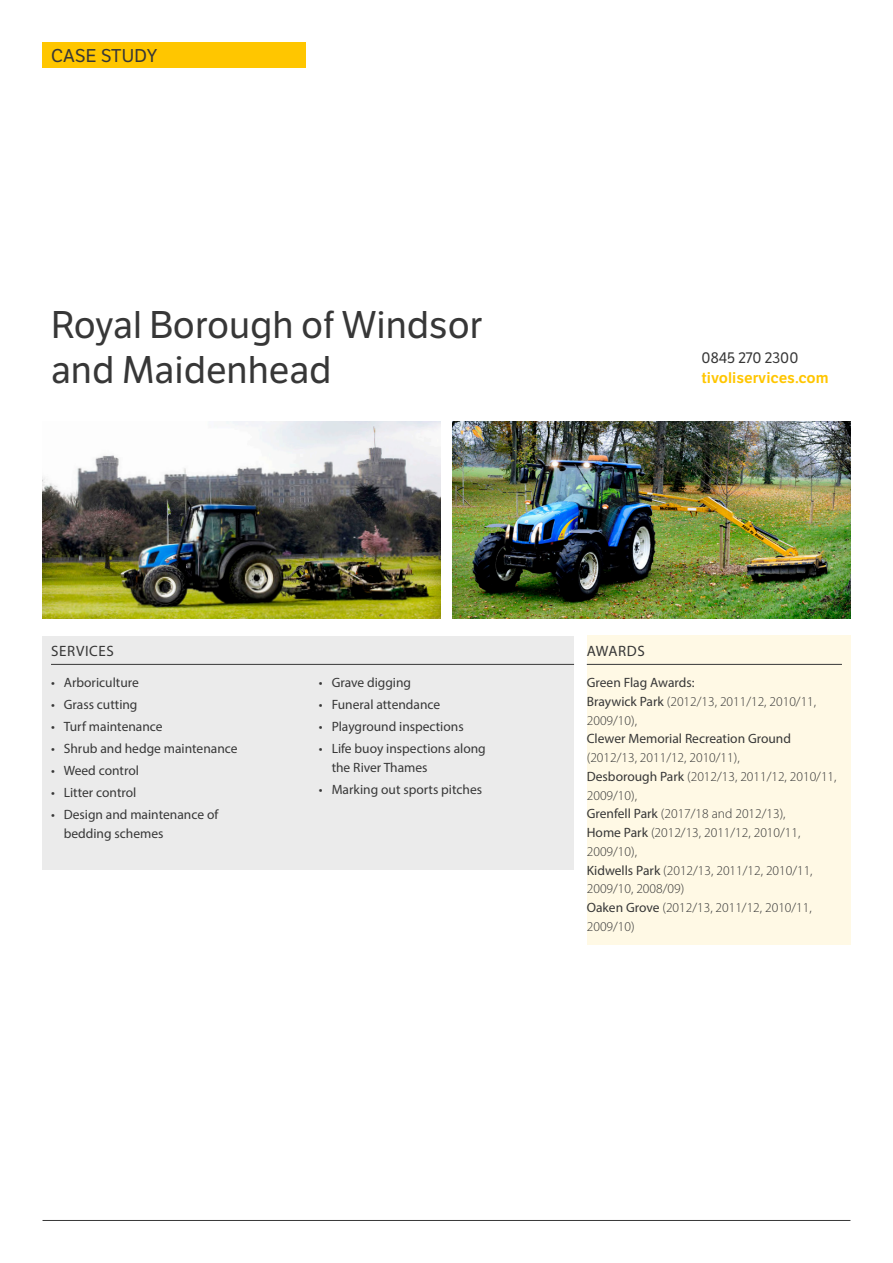
<style>
.page{position:relative;width:893px;height:1263px;background:#fff}
.page>*{position:absolute;margin:0;border:0;box-sizing:border-box;transform-origin:0 0}
._03_Case_Study_Proje{font:37.5px/45px "LFT Etica";color:#373737}
.t1{font:18px "LFT Etica";letter-spacing:.015em;color:#373737}
.t2{font:600 15px "LFT Etica";color:#ffc600}
._04_Heading_with_rul{font:15px "Myriad Pro";letter-spacing:.04em;color:#373737}
.t3{font:15px "LFT Etica";color:#373737}
._06_Body_Text{font:300 13.5px/18.8px "Myriad Pro";color:#373737}
.t4{font:13.5px/18.8px "Myriad Pro";color:#373737}
.s1{font-weight:400}
</style>
<div class="page">
<div style="left:587px;top:636px;width:263px;height:309px;background:#fff9e5"></div>
<div style="left:43px;top:636px;width:531px;height:234px;background:#ebebeb"></div>
<hr style="left:51px;top:664px;width:523px;height:1px;background:#373737">
<img style="left:43px;top:421px;width:397px;height:198px">
<img style="left:453px;top:421px;width:397px;height:198px">
<hr style="left:587px;top:664px;width:255px;height:1px;background:#373737">
<div style="left:43px;top:43px;width:263px;height:25px;background:#ffc600"></div>
<hr style="left:43px;top:1220px;width:807px;height:1px;background:#373737">
<h2 class="t1" style="left:51px;top:45px;width:108px">CASE STUDY</h2>
<p class="_03_Case_Study_Proje" style="left:51px;top:303px;width:433px">Royal Borough of Windsor and Maidenhead</p>
<p class="t3" style="left:702px;top:349px;width:98px">0845 270 2300</p>
<p class="t2" style="left:702px;top:368px;width:129px">tivoliservices.com</p>
<p class="_04_Heading_with_rul" style="left:51px;top:641px;width:64px">SERVICES</p>
<p class="t4" style="left:51px;top:673px;width:89px">• Arboriculture</p>
<p class="t4" style="left:51px;top:695px;width:88px">• Grass cutting</p>
<p class="t4" style="left:51px;top:717px;width:113px">• Turf maintenance</p>
<p class="t4" style="left:51px;top:739px;width:188px">• Shrub and hedge maintenance</p>
<p class="t4" style="left:51px;top:761px;width:89px">• Weed control</p>
<p class="t4" style="left:51px;top:783px;width:87px">• Litter control</p>
<p class="t4" style="left:64px;top:805px;width:156px;text-indent:-13px">• Design and maintenance of bedding schemes</p>
<p class="t4" style="left:319px;top:673px;width:94px">• Grave digging</p>
<p class="t4" style="left:319px;top:695px;width:123px">• Funeral attendance</p>
<p class="t4" style="left:319px;top:717px;width:146px">• Playground inspections</p>
<p class="t4" style="left:332px;top:739px;width:156px;text-indent:-13px">• Life buoy inspections along the River Thames</p>
<p class="t4" style="left:319px;top:779px;width:165px">• Marking out sports pitches</p>
<p class="_04_Heading_with_rul" style="left:587px;top:641px;width:59px">AWARDS</p>
<p class="_06_Body_Text" style="left:587px;top:673px;width:251px"><span class="s1">Green Flag Awards:<br>Braywick Park</span> (2012/13, 2011/12, 2010/11,<br>2009/10),<br><span class="s1">Clewer Memorial Recreation Ground </span>(2012/13, 2011/12, 2010/11),<br><span class="s1">Desborough Park</span> (2012/13, 2011/12, 2010/11,<br>2009/10),<br><span class="s1">Grenfell Park</span> (2017/18 and 2012/13),<br><span class="s1">Home Park</span> (2012/13, 2011/12, 2010/11,<br>2009/10),<br><span class="s1">Kidwells Park</span> (2012/13, 2011/12, 2010/11,<br>2009/10, 2008/09)<br><span class="s1">Oaken Grove</span> (2012/13, 2011/12, 2010/11,<br>2009/10)</p>
</div>
